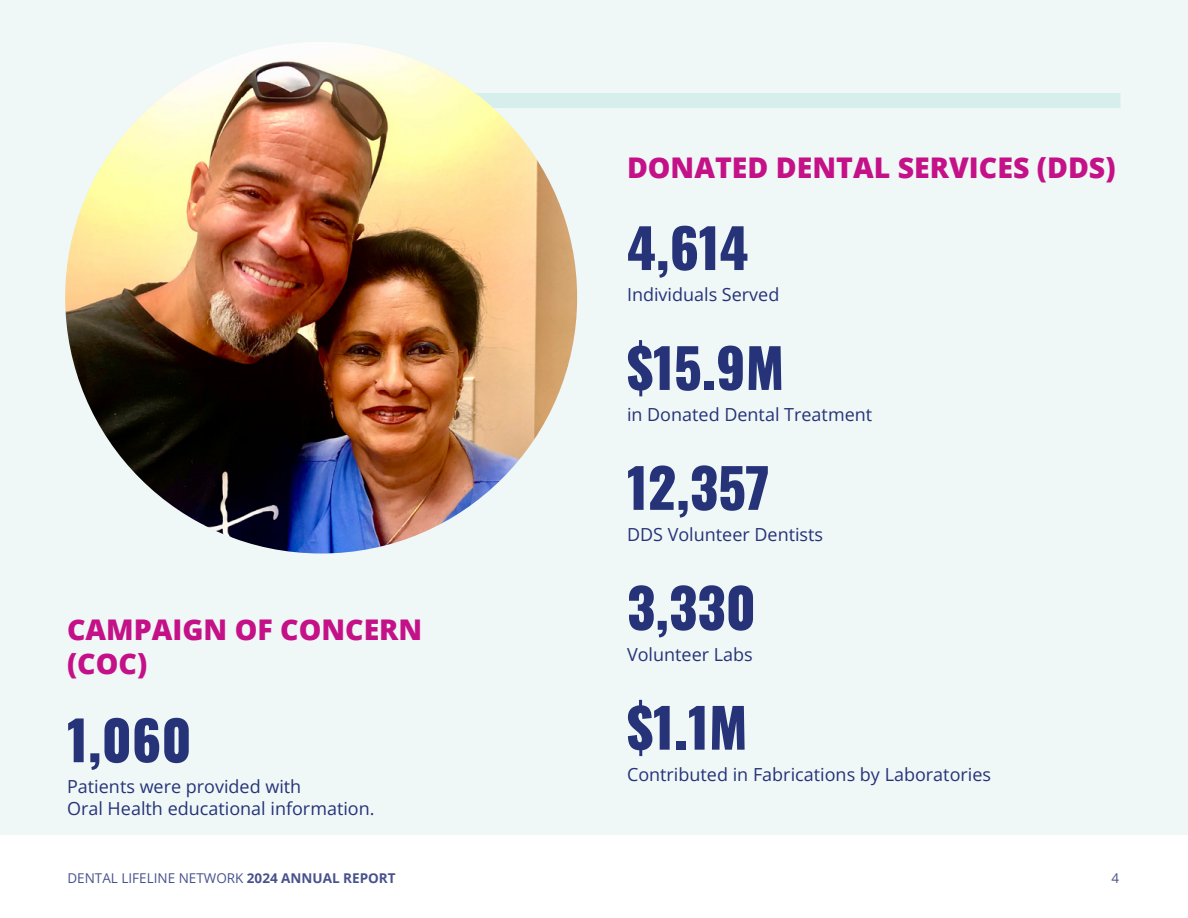
<style>
.page{position:relative;width:1188px;height:918px;background:#fff}
.page>*{position:absolute;margin:0;border:0;box-sizing:border-box;transform-origin:0 0}
.Data_Point_Blue{font:800 54px "Oswald";color:#263378}
.Subhead{font:800 54px "Oswald";color:#263378}
.Subhead-2{font:800 28.5px/34.2px "Open Sans";color:#c41188}
.Data_Point_Subtext{font:18px "Open Sans";color:#263378}
.Subhead-3{font:18px/22.5px "Open Sans";color:#263378}
.t1{font:13.5px "Open Sans";color:#47528c}
.s1{font-weight:700}
</style>
<div class="page">
<div style="left:0;top:0;width:1188px;height:835px;background:#eff8f7"></div>
<div style="left:281px;top:93px;width:839px;height:15px;background:#d6efed"></div>
<img style="left:65px;top:42px;width:512px;height:512px;border-radius:256px">
<p class="Subhead-2" style="left:627px;top:149px;width:490px">DONATED DENTAL SERVICES (DDS)</p>
<p class="Data_Point_Blue" style="left:627px;top:220px;width:123px">4,614</p>
<p class="Data_Point_Subtext" style="left:627px;top:283px;width:154px">Individuals Served</p>
<p class="Data_Point_Blue" style="left:627px;top:340px;width:159px">$15.9M</p>
<p class="Data_Point_Subtext" style="left:627px;top:402px;width:247px">in Donated Dental Treatment</p>
<p class="Subhead-2" style="left:67px;top:611px;width:357px">CAMPAIGN OF CONCERN (COC)</p>
<p class="Subhead" style="left:67px;top:712px;width:126px">1,060</p>
<p class="Subhead-3" style="left:67px;top:775px;width:309px">Patients were provided with<br>Oral Health educational information.</p>
<p class="Data_Point_Blue" style="left:627px;top:460px;width:144px">12,357</p>
<p class="Data_Point_Subtext" style="left:627px;top:522px;width:198px">DDS Volunteer Dentists</p>
<p class="Data_Point_Blue" style="left:627px;top:580px;width:130px">3,330</p>
<p class="Data_Point_Subtext" style="left:627px;top:642px;width:127px">Volunteer Labs</p>
<p class="Data_Point_Blue" style="left:627px;top:699px;width:122px">$1.1M</p>
<p class="Data_Point_Subtext" style="left:627px;top:762px;width:366px">Contributed in Fabrications by Laboratories</p>
<p class="t1" style="left:68px;top:869px;width:330px">DENTAL LIFELINE NETWORK <span class="s1">2024 ANNUAL REPORT</span></p>
<p class="t1" style="left:1111px;top:869px;width:9px">4</p>
</div>
